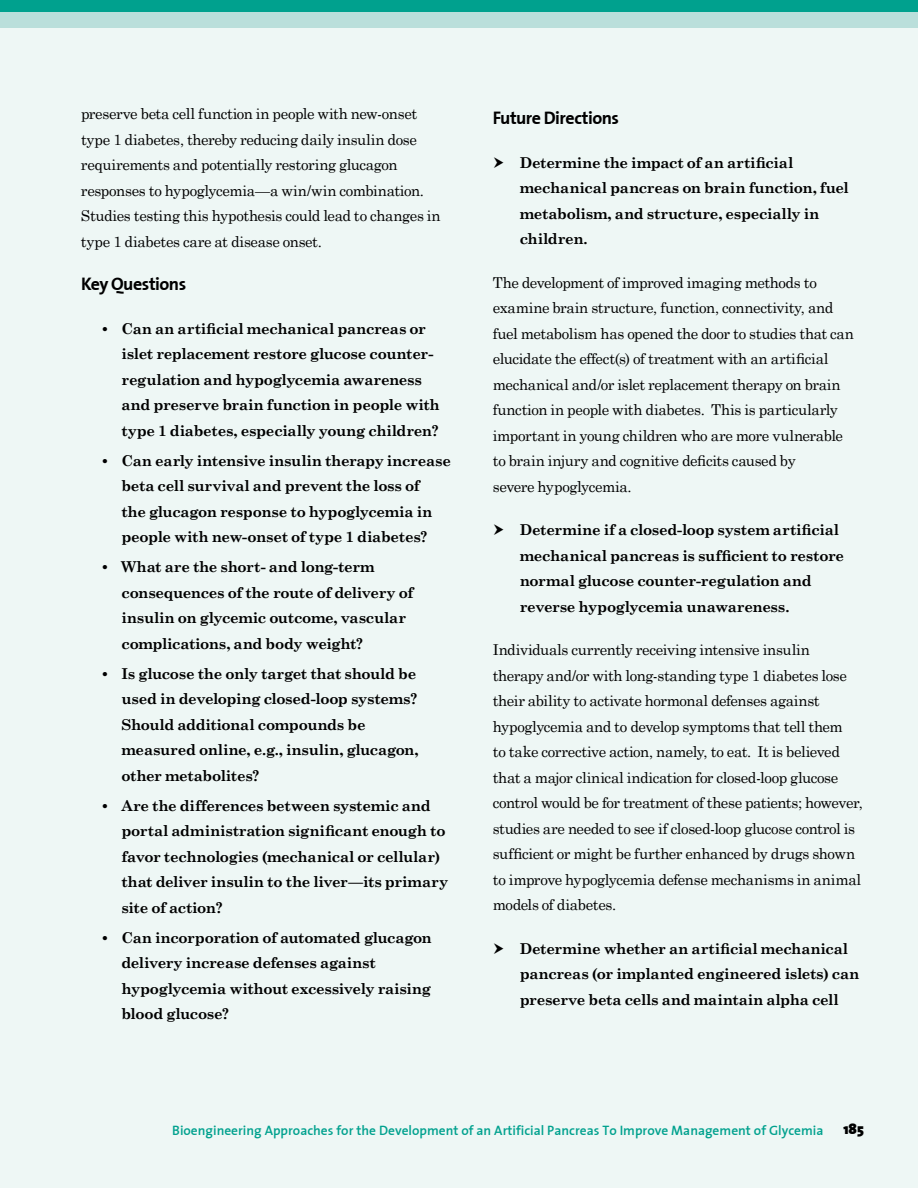
<style>
.page{position:relative;width:918px;height:1188px;background:#eef7f5}
.page>*{position:absolute;margin:0;border:0;box-sizing:border-box;transform-origin:0 0}
.t1{font:18px "Bank Sans Bold Plain";letter-spacing:-.03em;color:#000}
.t2{font:700 15px/25.5px "Century Schoolbook";letter-spacing:-.02em;color:#000}
.t3{font:15px/25.5px "Century Schoolbook";letter-spacing:-.025em;color:#000}
.t4{font:15px "Bank Sans Black Plain";color:#000}
.t5{font:13.5px "Bank Sans Semi Bold Plain";color:#00a18e}
</style>
<div class="page">
<div style="left:0;top:0;width:918px;height:28px;background:#badfdb"></div>
<div style="left:0;top:0;width:918px;height:12px;background:#00a18e"></div>
<p class="t3" style="left:81px;top:101px;width:361px">preserve beta cell function in people with new-onset type 1 diabetes, thereby reducing daily insulin dose requirements and potentially restoring glucagon responses to hypoglycemia—a win/win combination.<br>Studies testing this hypothesis could lead to changes in type 1 diabetes care at disease onset.</p>
<p class="t1" style="left:81px;top:274px;width:107px">Key Questions</p>
<p class="t2" style="left:100px;top:315px;width:327px">• Can an artificial mechanical pancreas or</p>
<p class="t2" style="left:122px;top:341px;width:320px">islet replacement restore glucose counter&shy;regulation and hypoglycemia awareness and preserve brain function in people with type 1 diabetes, especially young children?</p>
<p class="t2" style="left:100px;top:447px;width:352px">• Can early intensive insulin therapy increase</p>
<p class="t2" style="left:122px;top:473px;width:312px">beta cell survival and prevent the loss of the glucagon response to hypoglycemia in people with new-onset of type 1 diabetes?</p>
<p class="t2" style="left:100px;top:554px;width:276px">• What are the short- and long-term</p>
<p class="t2" style="left:122px;top:579px;width:293px">consequences of the route of delivery of insulin on glycemic outcome, vascular complications, and body weight?</p>
<p class="t2" style="left:100px;top:660px;width:317px">• Is glucose the only target that should be</p>
<p class="t2" style="left:122px;top:686px;width:299px">used in developing closed-loop systems?<br>Should additional compounds be measured online, e.g., insulin, glucagon, other metabolites?</p>
<p class="t2" style="left:122px;top:792px;width:326px;text-indent:-21px">• Are the differences between systemic and portal administration significant enough to</p>
<p class="t2" style="left:122px;top:843px;width:328px">favor technologies (mechanical or cellular) that deliver insulin to the liver—its primary site of action?</p>
<p class="t2" style="left:100px;top:924px;width:333px">• Can incorporation of automated glucagon</p>
<p class="t2" style="left:122px;top:950px;width:311px">delivery increase defenses against hypoglycemia without excessively raising blood glucose?</p>
<p class="t1" style="left:493px;top:108px;width:128px">Future Directions</p>
<p class="t2" style="left:520px;top:149px;width:275px">Determine the impact of an artificial</p>
<p class="t2" style="left:520px;top:175px;width:331px">mechanical pancreas on brain function, fuel metabolism, and structure, especially in children.</p>
<p class="t3" style="left:493px;top:269px;width:363px">The development of improved imaging methods to examine brain structure, function, connectivity, and fuel metabolism has opened the door to studies that can</p>
<p class="t3" style="left:493px;top:346px;width:337px">elucidate the effect(s) of treatment with an artificial</p>
<p class="t3" style="left:493px;top:371px;width:352px">mechanical and/or islet replacement therapy on brain function in people with diabetes. This is particularly important in young children who are more vulnerable</p>
<p class="t3" style="left:493px;top:448px;width:304px">to brain injury and cognitive deficits caused by</p>
<p class="t3" style="left:493px;top:473px;width:141px">severe hypoglycemia.</p>
<p class="t2" style="left:520px;top:517px;width:326px">Determine if a closed-loop system artificial mechanical pancreas is sufficient to restore</p>
<p class="t2" style="left:520px;top:568px;width:294px">normal glucose counter-regulation and reverse hypoglycemia unawareness.</p>
<p class="t3" style="left:493px;top:637px;width:372px">Individuals currently receiving intensive insulin therapy and/or with long-standing type 1 diabetes lose their ability to activate hormonal defenses against hypoglycemia and to develop symptoms that tell them<br>to take corrective action, namely, to eat. It is believed that a major clinical indication for closed-loop glucose control would be for treatment of these patients; however, studies are needed to see if closed-loop glucose control is</p>
<p class="t3" style="left:493px;top:841px;width:364px">sufficient or might be further enhanced by drugs shown</p>
<p class="t3" style="left:493px;top:866px;width:370px">to improve hypoglycemia defense mechanisms in animal models of diabetes.</p>
<p class="t2" style="left:520px;top:935px;width:330px">Determine whether an artificial mechanical</p>
<p class="t2" style="left:520px;top:961px;width:341px">pancreas (or implanted engineered islets) can preserve beta cells and maintain alpha cell</p>
<p class="t5" style="left:172px;top:1123px;width:653px">Bioengineering approaches for the development of an artificial Pancreas to improve management of Glycemia</p>
<p class="t4" style="left:843px;top:1121px;width:22px">185</p>
</div>
